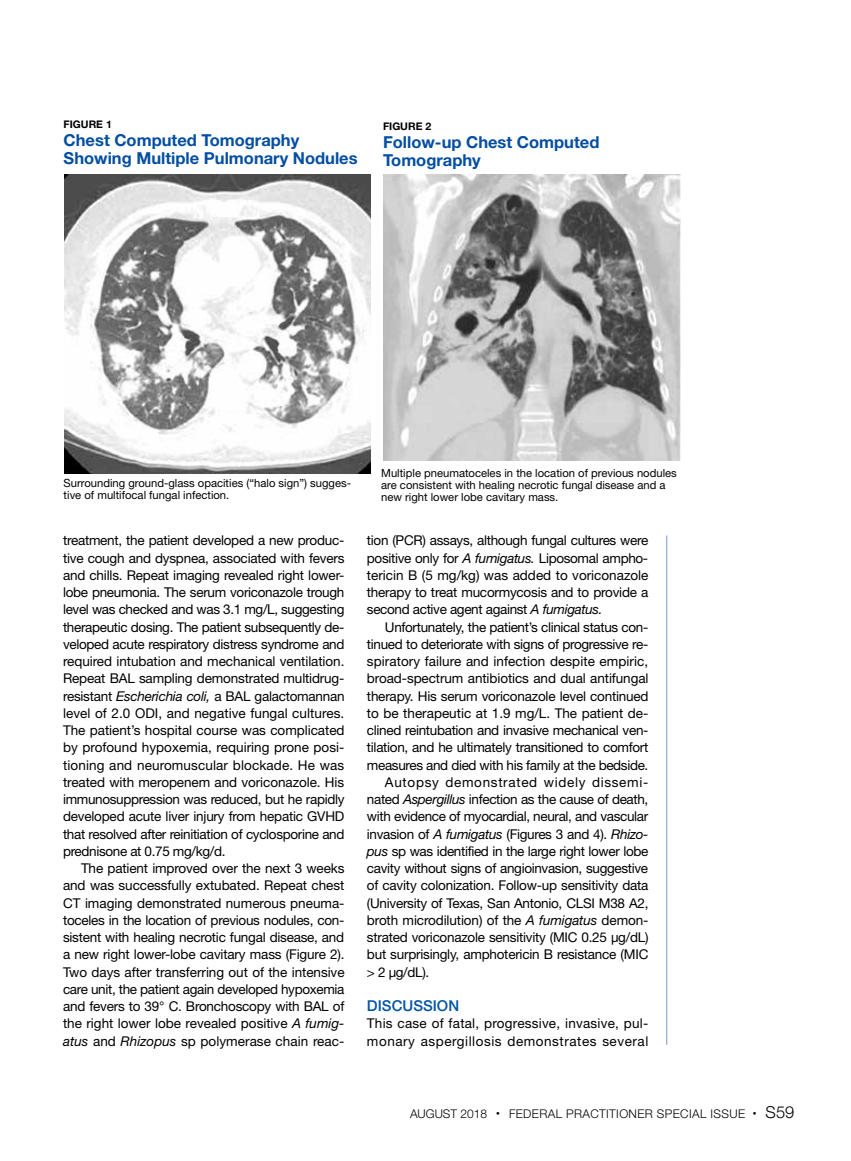
<style>
.page{position:relative;width:851px;height:1161px;background:#fff}
.page>*{position:absolute;margin:0;border:0;box-sizing:border-box;transform-origin:0 0}
.t1{font:700 16.5px/18px "Helvetica Neue LT Std";color:#034ea2}
.t2{font:500 15px "Helvetica Neue LT Std";color:#0054a6}
.t3{font:13.5px/17.2px "Helvetica Neue LT Std";letter-spacing:-.02em;color:#000;text-align:justify}
.t4{font:13.5px/17.2px "Helvetica Neue LT Std";letter-spacing:.04em;color:#000}
.t5{font:13.5px "Helvetica Neue LT Std";letter-spacing:.005em;color:#000}
.t6{font:13.5px "Helvetica Neue LT Std";color:#000}
.t7{font:13.5px "Helvetica Neue LT Std";letter-spacing:.05em;color:#000}
.t8{font:300 12px "Helvetica Neue LT Std";letter-spacing:.03em;color:#000}
.t9{font:11.25px/12px "Helvetica Neue LT Std";color:#000}
.t10{font:700 10.5px "Helvetica Neue LT Std";color:#000}
.s1{font-style:italic}
.s2{font-size:16.5px}
</style>
<div class="page">
<hr style="left:666px;top:535px;width:1px;height:510px;background:#8394ca">
<img style="left:64px;top:174px;width:306px;height:300px">
<img style="left:383px;top:174px;width:297px;height:286px">
<p class="t10" style="left:64px;top:118px;width:50px">FIGURE 1</p>
<p class="t1" style="left:64px;top:131px;width:295px">Chest Computed Tomography<br>Showing Multiple Pulmonary Nodules</p>
<p class="t10" style="left:383px;top:120px;width:50px">FIGURE 2</p>
<p class="t1" style="left:383px;top:133px;width:218px">Follow-up Chest Computed<br>Tomography</p>
<p class="t9" style="left:64px;top:477px;width:289px">Surrounding ground-glass opacities (“halo sign”) sugges&shy;tive of multifocal fungal infection.</p>
<p class="t9" style="left:381px;top:467px;width:297px">Multiple pneumatoceles in the location of previous nodules are consistent with healing necrotic fungal disease and a new right lower lobe cavitary mass.</p>
<p class="t3" style="left:63px;top:532px;width:283px">treatment, the patient developed a new produc&shy;tive cough and dyspnea, associated with fevers and chills. Repeat imaging revealed right lower&shy;lobe pneumonia. The serum voriconazole trough level was checked and was 3.1 mg/L, suggesting therapeutic dosing. The patient subsequently de&shy;veloped acute respiratory distress syndrome and required intubation and mechanical ventilation.<br>Repeat BAL sampling demonstrated multidrug&shy;resistant <span class="s1">Escherichia coli,</span> a BAL galactomannan level of 2.0 ODI, and negative fungal cultures.<br>The patient’s hospital course was complicated by profound hypoxemia, requiring prone posi&shy;tioning and neuromuscular blockade. He was treated with meropenem and voriconazole. His immunosuppression was reduced, but he rapidly developed acute liver injury from hepatic GVHD that resolved after reinitiation of cyclosporine and prednisone at 0.75 mg/kg/d.</p>
<p class="t3" style="left:63px;top:859px;width:283px;text-indent:18px">The patient improved over the next 3 weeks and was successfully extubated. Repeat chest CT imaging demonstrated numerous pneuma&shy;toceles in the location of previous nodules, con&shy;sistent with healing necrotic fungal disease, and a new right lower-lobe cavitary mass (Figure 2).<br>Two days after transferring out of the intensive care unit, the patient again developed hypoxemia and fevers to 39° C. Bronchoscopy with BAL of the right lower lobe revealed positive <span class="s1">A fumig&shy;atus</span> and <span class="s1">Rhizopus</span> sp polymerase chain reac-</p>
<p class="t3" style="left:367px;top:532px;width:283px">tion (PCR) assays, although fungal cultures were positive only for <span class="s1">A fumigatus.</span> Liposomal ampho&shy;tericin B (5 mg/kg) was added to voriconazole therapy to treat mucormycosis and to provide a second active agent against <span class="s1">A fumigatus.</span></p>
<p class="t3" style="left:385px;top:618px;width:265px">Unfortunately, the patient’s clinical status con-</p>
<p class="t3" style="left:367px;top:635px;width:283px">tinued to deteriorate with signs of progressive re-</p>
<p class="t5" style="left:367px;top:653px;width:283px">spiratory failure and infection despite empiric,</p>
<p class="t3" style="left:367px;top:670px;width:283px">broad-spectrum antibiotics and dual antifungal</p>
<p class="t3" style="left:367px;top:687px;width:283px">therapy. His serum voriconazole level continued</p>
<p class="t6" style="left:367px;top:705px;width:283px">to be therapeutic at 1.9 mg/L. The patient de-</p>
<p class="t3" style="left:367px;top:722px;width:283px">clined reintubation and invasive mechanical ven-</p>
<p class="t3" style="left:367px;top:739px;width:283px">tilation, and he ultimately transitioned to comfort</p>
<p class="t3" style="left:367px;top:756px;width:283px">measures and died with his family at the bedside.</p>
<p class="t7" style="left:385px;top:774px;width:265px">Autopsy demonstrated widely dissemi-</p>
<p class="t3" style="left:367px;top:791px;width:283px">nated <span class="s1">Aspergillus</span> infection as the cause of death,</p>
<p class="t3" style="left:367px;top:808px;width:283px">with evidence of myocardial, neural, and vascular</p>
<p class="t3" style="left:367px;top:825px;width:283px">invasion of <span class="s1">A fumigatus</span> (Figures 3 and 4). <span class="s1">Rhizo-</span></p>
<p class="t3" style="left:367px;top:842px;width:283px"><span class="s1">pus</span> sp was identified in the large right lower lobe</p>
<p class="t3" style="left:367px;top:860px;width:283px">cavity without signs of angioinvasion, suggestive</p>
<p class="t3" style="left:367px;top:877px;width:283px">of cavity colonization. Follow-up sensitivity data</p>
<p class="t3" style="left:367px;top:894px;width:283px">(University of Texas, San Antonio, CLSI M38 A2,</p>
<p class="t3" style="left:367px;top:911px;width:283px">broth microdilution) of the <span class="s1">A fumigatus</span> demon-</p>
<p class="t3" style="left:367px;top:929px;width:283px">strated voriconazole sensitivity (MIC 0.25 µg/dL)</p>
<p class="t3" style="left:367px;top:946px;width:283px">but surprisingly, amphotericin B resistance (MIC</p>
<p class="t3" style="left:367px;top:963px;width:64px">&gt; 2 µg/dL).</p>
<p class="t2" style="left:367px;top:997px;width:94px">DISCUSSION</p>
<p class="t4" style="left:367px;top:1015px;width:283px">This case of fatal, progressive, invasive, pul&shy;monary aspergillosis demonstrates several</p>
<p class="t8" style="left:410px;top:1107px;width:386px">AUGUST 2018 <sup>•</sup> FEDERAL PRACTITIONER SPECIAL ISSUE <sup>•</sup> <span class="s2">S59</span></p>
</div>
